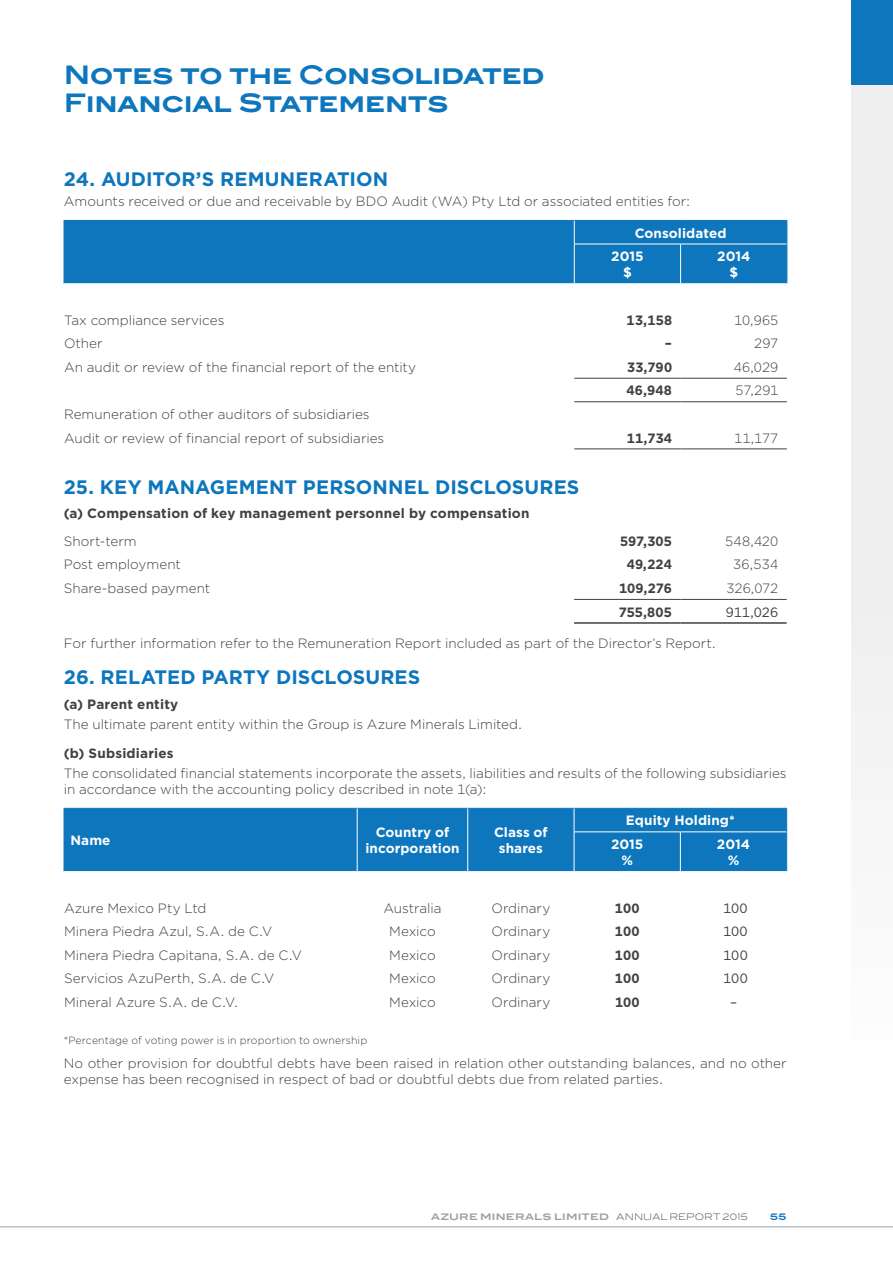
<style>
.page{position:relative;width:893px;height:1263px;background:#fff}
.page>*{position:absolute;margin:0;border:0;box-sizing:border-box;transform-origin:0 0}
.t1{font:700 25.5px/27.6px "Blair ITC";letter-spacing:-.02em;color:#0d76bd;scale:.94 1}
.t2{font:700 19.5px "Gotham";letter-spacing:.005em;color:#0d76bd}
.t3{font:300 13.5px/15.8px "Gotham";color:#414042}
.t4{font:700 13.5px "Gotham";letter-spacing:.015em;color:#414042}
.t5{font:700 13.5px/16.2px "Gotham";letter-spacing:.005em;color:#fff;text-align:center}
.t6{font:13.5px "Gotham";color:#414042}
.t7{font:300 10.5px "Gotham";letter-spacing:.005em;color:#414042}
.t8{font:700 9px "Blair ITC";letter-spacing:.02em;color:#9d9fa2}
.t9{font:700 9px "Blair ITC";color:#0d76bd}
.s1{font-weight:300;color:#58595b}
</style>
<div class="page">
<div style="left:851px;top:0;width:42px;height:85px;background:#0d76bd"></div>
<hr style="left:0;top:1226px;width:893px;height:1px;background:#9d9fa2">
<div style="left:851px;top:85px;width:42px;height:1135px;background:linear-gradient(to right,#f4f4f4,#f4f4f4)"></div>
<div style="left:65px;top:221px;width:722px;height:62px;background:#0d76bd"></div>
<hr style="left:64px;top:220px;width:510px;height:1px;background:#0d76bd">
<svg style="left:64px;top:221px;width:1px;height:23px"></svg>
<hr style="left:574px;top:220px;width:107px;height:1px;background:#0d76bd">
<hr style="left:681px;top:220px;width:106px;height:1px;background:#0d76bd">
<hr style="left:64px;top:244px;width:1px;height:39px;background:#0d76bd">
<hr style="left:787px;top:244px;width:1px;height:39px;background:#0d76bd">
<hr style="left:574px;top:449px;width:107px;height:1px;background:#414042">
<hr style="left:681px;top:449px;width:106px;height:1px;background:#414042">
<hr style="left:574px;top:401px;width:107px;height:1px;background:#414042">
<hr style="left:681px;top:401px;width:106px;height:1px;background:#414042">
<svg style="left:574px;top:221px;width:1px;height:23px"></svg>
<hr style="left:574px;top:244px;width:107px;height:1px;background:#fff">
<hr style="left:574px;top:244px;width:1px;height:39px;background:#fff">
<hr style="left:681px;top:244px;width:106px;height:1px;background:#fff">
<hr style="left:680px;top:244px;width:1px;height:39px;background:#fff">
<svg style="left:787px;top:221px;width:1px;height:23px"></svg>
<hr style="left:574px;top:378px;width:107px;height:1px;background:#414042">
<hr style="left:681px;top:378px;width:106px;height:1px;background:#414042">
<hr style="left:574px;top:622px;width:106px;height:2px;background:#414042">
<hr style="left:680px;top:622px;width:107px;height:2px;background:#414042">
<hr style="left:574px;top:599px;width:106px;height:1px;background:#414042">
<hr style="left:680px;top:599px;width:107px;height:1px;background:#414042">
<div style="left:65px;top:809px;width:721px;height:62px;background:#0d76bd"></div>
<hr style="left:64px;top:808px;width:293px;height:1px;background:#0d76bd">
<svg style="left:64px;top:809px;width:1px;height:23px"></svg>
<hr style="left:357px;top:808px;width:111px;height:1px;background:#0d76bd">
<hr style="left:468px;top:808px;width:106px;height:1px;background:#0d76bd">
<hr style="left:574px;top:808px;width:106px;height:1px;background:#0d76bd">
<hr style="left:680px;top:808px;width:107px;height:1px;background:#0d76bd">
<hr style="left:64px;top:832px;width:1px;height:39px;background:#0d76bd">
<hr style="left:786px;top:832px;width:1px;height:39px;background:#0d76bd">
<svg style="left:357px;top:808px;width:1px;height:24px"></svg>
<svg style="left:467px;top:808px;width:1px;height:24px"></svg>
<hr style="left:357px;top:832px;width:1px;height:39px;background:#fff">
<hr style="left:467px;top:832px;width:1px;height:39px;background:#fff">
<svg style="left:574px;top:808px;width:1px;height:24px"></svg>
<hr style="left:574px;top:832px;width:106px;height:1px;background:#fff">
<hr style="left:574px;top:832px;width:1px;height:39px;background:#fff">
<hr style="left:680px;top:832px;width:106px;height:1px;background:#fff">
<hr style="left:680px;top:832px;width:1px;height:39px;background:#fff">
<svg style="left:786px;top:808px;width:1px;height:24px"></svg>
<h1 class="t1" style="left:64px;top:61px;width:513px">Notes to the Consolidated<br>Financial Statements</h1>
<h2 class="t2" style="left:64px;top:166px;width:326px">24. AUDITOR’S REMUNERATION</h2>
<p class="t3" style="left:64px;top:193px;width:628px">Amounts received or due and receivable by BDO Audit (WA) Pty Ltd or associated entities for:</p>
<p class="t5" style="left:611px;top:221px;width:117px;line-height:23.5px;text-align:left;text-indent:23px">Consolidated<br>2015</p>
<p class="t5" style="left:623px;top:264px;width:10px">$</p>
<p class="t5" style="left:717px;top:248px;width:35px">2014 $</p>
<p class="t3" style="left:64px;top:312px;width:162px">Tax compliance services</p>
<p class="t4" style="left:627px;top:311px;width:47px">13,158</p>
<p class="t3" style="left:734px;top:312px;width:46px">10,965</p>
<p class="t3" style="left:64px;top:335px;width:40px">Other</p>
<p class="t4" style="left:665px;top:335px;width:9px">–</p>
<p class="t3" style="left:754px;top:335px;width:26px">297</p>
<p class="t3" style="left:64px;top:359px;width:354px">An audit or review of the financial report of the entity</p>
<p class="t4" style="left:627px;top:358px;width:46px">33,790</p>
<p class="t3" style="left:734px;top:359px;width:46px">46,029</p>
<p class="t4" style="left:626px;top:382px;width:47px">46,948</p>
<p class="t3" style="left:736px;top:382px;width:44px">57,291</p>
<p class="t3" style="left:64px;top:402px;width:322px;line-height:23.5px">Remuneration of other auditors of subsidiaries<br>Audit or review of financial report of subsidiaries</p>
<p class="t4" style="left:627px;top:429px;width:47px">11,734</p>
<p class="t3" style="left:734px;top:429px;width:46px">11,177</p>
<h2 class="t2" style="left:64px;top:474px;width:517px">25. KEY MANAGEMENT PERSONNEL DISCLOSURES</h2>
<p class="t4" style="left:64px;top:505px;width:467px">(a) Compensation of key management personnel by compensation</p>
<p class="t3" style="left:64px;top:533px;width:74px">Short-term</p>
<p class="t4" style="left:620px;top:532px;width:53px">597,305</p>
<p class="t3" style="left:725px;top:533px;width:55px">548,420</p>
<p class="t3" style="left:64px;top:556px;width:119px">Post employment</p>
<p class="t4" style="left:627px;top:556px;width:47px">49,224</p>
<p class="t3" style="left:733px;top:556px;width:46px">36,534</p>
<p class="t3" style="left:64px;top:580px;width:148px">Share-based payment</p>
<p class="t4" style="left:619px;top:579px;width:54px">109,276</p>
<p class="t3" style="left:727px;top:580px;width:53px">326,072</p>
<p class="t4" style="left:619px;top:603px;width:55px">755,805</p>
<p class="t6" style="left:726px;top:603px;width:54px">911,026</p>
<p class="t3" style="left:64px;top:635px;width:654px">For further information refer to the Remuneration Report included as part of the Director’s Report.</p>
<h2 class="t2" style="left:64px;top:664px;width:358px">26. RELATED PARTY DISCLOSURES</h2>
<p class="t4" style="left:64px;top:695px;width:116px">(a) Parent entity</p>
<p class="t3" style="left:64px;top:716px;width:460px">The ultimate parent entity within the Group is Azure Minerals Limited.</p>
<p class="t4" style="left:64px;top:744px;width:111px">(b) Subsidiaries</p>
<p class="t3" style="left:64px;top:765px;width:724px">The consolidated financial statements incorporate the assets, liabilities and results of the following subsidiaries in accordance with the accounting policy described in note 1(a):</p>
<p class="t5" style="left:70px;top:832px;width:42px">Name</p>
<p class="t5" style="left:365px;top:824px;width:95px">Country of incorporation</p>
<p class="t5" style="left:494px;top:824px;width:55px">Class of shares</p>
<p class="t5" style="left:611px;top:809px;width:125px;line-height:23.5px;text-align:left;text-indent:15px">Equity Holding*<br>2015</p>
<p class="t5" style="left:621px;top:852px;width:13px">%</p>
<p class="t5" style="left:717px;top:836px;width:35px">2014 %</p>
<p class="t3" style="left:64px;top:899px;width:144px">Azure Mexico Pty Ltd</p>
<p class="t3" style="left:383px;top:899px;width:60px">Australia</p>
<p class="t3" style="left:492px;top:899px;width:60px">Ordinary</p>
<p class="t4" style="left:615px;top:899px;width:26px">100</p>
<p class="t6" style="left:723px;top:899px;width:26px">100</p>
<p class="t3" style="left:64px;top:923px;width:210px">Minera Piedra Azul, S.A. de C.V</p>
<p class="t3" style="left:389px;top:923px;width:48px">Mexico</p>
<p class="t3" style="left:492px;top:923px;width:60px">Ordinary</p>
<p class="t4" style="left:615px;top:922px;width:26px">100</p>
<p class="t6" style="left:723px;top:923px;width:26px">100</p>
<p class="t3" style="left:64px;top:947px;width:239px">Minera Piedra Capitana, S.A. de C.V</p>
<p class="t3" style="left:389px;top:947px;width:48px">Mexico</p>
<p class="t3" style="left:492px;top:947px;width:60px">Ordinary</p>
<p class="t4" style="left:615px;top:946px;width:26px">100</p>
<p class="t6" style="left:723px;top:946px;width:26px">100</p>
<p class="t3" style="left:64px;top:970px;width:212px">Servicios AzuPerth, S.A. de C.V</p>
<p class="t3" style="left:389px;top:970px;width:48px">Mexico</p>
<p class="t3" style="left:492px;top:970px;width:60px">Ordinary</p>
<p class="t4" style="left:615px;top:969px;width:26px">100</p>
<p class="t6" style="left:723px;top:970px;width:26px">100</p>
<p class="t3" style="left:64px;top:994px;width:175px">Mineral Azure S.A. de C.V.</p>
<p class="t3" style="left:389px;top:994px;width:48px">Mexico</p>
<p class="t3" style="left:492px;top:994px;width:60px">Ordinary</p>
<p class="t4" style="left:615px;top:993px;width:26px">100</p>
<p class="t6" style="left:730px;top:993px;width:9px">–</p>
<p class="t7" style="left:64px;top:1033px;width:305px">*Percentage of voting power is in proportion to ownership</p>
<p class="t3" style="left:64px;top:1055px;width:724px">No other provision for doubtful debts have been raised in relation other outstanding balances, and no other expense has been recognised in respect of bad or doubtful debts due from related parties.</p>
<p class="t8" style="left:431px;top:1211px;width:318px">AZURE MINERALS LIMITED <span class="s1">ANNUAL REPORT 2015</span></p>
<p class="t9" style="left:770px;top:1211px;width:18px">55</p>
</div>
